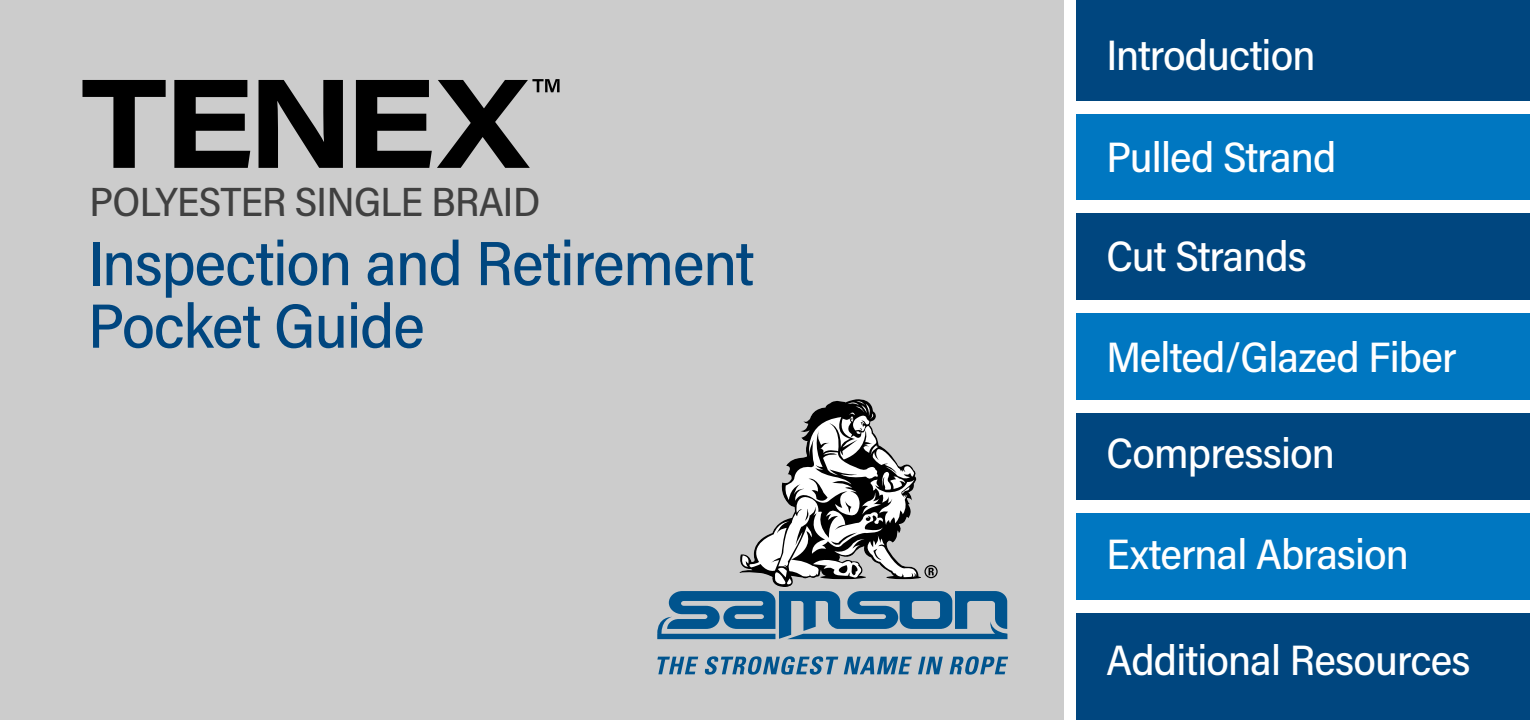
<style>
.page{position:relative;width:1530px;height:720px;background:#fff}
.page>*{position:absolute;margin:0;border:0;box-sizing:border-box;transform-origin:0 0}
.t1{font:700 124.75px "Acumin Pro Wide";letter-spacing:-.045em;color:#000}
.t2{font:500 62.5px/62.5px "Acumin Pro Semi Cond";letter-spacing:-.02em;color:#00467f}
.t3{font:56.25px "Acumin Pro Semi Cond";color:#000}
.t4{font:500 42.5px "Acumin Pro Semi Cond";letter-spacing:-.02em;color:#fff}
.t5{font:500 40.75px "Acumin Pro Semi Cond";letter-spacing:-.015em;color:#404040}
</style>
<div class="page">
<div style="left:0;top:0;width:1064px;height:720px;background:#ccc"></div>
<div style="left:1076px;top:0;width:454px;height:103px;background:#00467f"></div>
<div style="left:1076px;top:206px;width:454px;height:103px;background:#00467f"></div>
<div style="left:1076px;top:405px;width:454px;height:103px;background:#00467f"></div>
<div style="left:1076px;top:605px;width:454px;height:115px;background:#00467f"></div>
<div style="left:1076px;top:103px;width:454px;height:103px;background:#0077c1"></div>
<div style="left:1076px;top:302px;width:454px;height:103px;background:#0077c1"></div>
<div style="left:1076px;top:502px;width:454px;height:103px;background:#0077c1"></div>
<svg style="left:657px;top:657px;width:41px;height:17px"></svg>
<svg style="left:704px;top:656px;width:134px;height:19px"></svg>
<svg style="left:844px;top:657px;width:68px;height:17px"></svg>
<svg style="left:918px;top:657px;width:25px;height:17px"></svg>
<svg style="left:950px;top:656px;width:58px;height:19px"></svg>
<svg style="left:657px;top:399px;width:350px;height:240px"></svg>
<div style="left:1071px;top:101px;width:459px;height:13px;background:#fff"></div>
<div style="left:1071px;top:300px;width:459px;height:13px;background:#fff"></div>
<div style="left:1071px;top:500px;width:459px;height:13px;background:#fff"></div>
<div style="left:1071px;top:201px;width:459px;height:12px;background:#fff"></div>
<div style="left:1071px;top:400px;width:459px;height:13px;background:#fff"></div>
<div style="left:1071px;top:600px;width:459px;height:12px;background:#fff"></div>
<h1 class="t1" style="left:82px;top:33px;width:448px">TENEX</h1>
<h3 class="t3" style="left:533px;top:59px;width:28px">™</h3>
<p class="t5" style="left:90px;top:173px;width:452px">POLYESTER SINGLE BRAID</p>
<h2 class="t2" style="left:88px;top:229px;width:668px">Inspection and Retirement<br>Pocket Guide</h2>
<p class="t4" style="left:1106px;top:26px;width:211px">Introduction</p>
<p class="t4" style="left:1106px;top:128px;width:232px">Pulled Strand</p>
<p class="t4" style="left:1106px;top:227px;width:202px">Cut Strands</p>
<p class="t4" style="left:1106px;top:327px;width:352px">Melted/Glazed Fiber</p>
<p class="t4" style="left:1106px;top:424px;width:230px">Compression</p>
<p class="t4" style="left:1106px;top:524px;width:304px">External Abrasion</p>
<p class="t4" style="left:1106px;top:631px;width:366px">Additional Resources</p>
</div>
